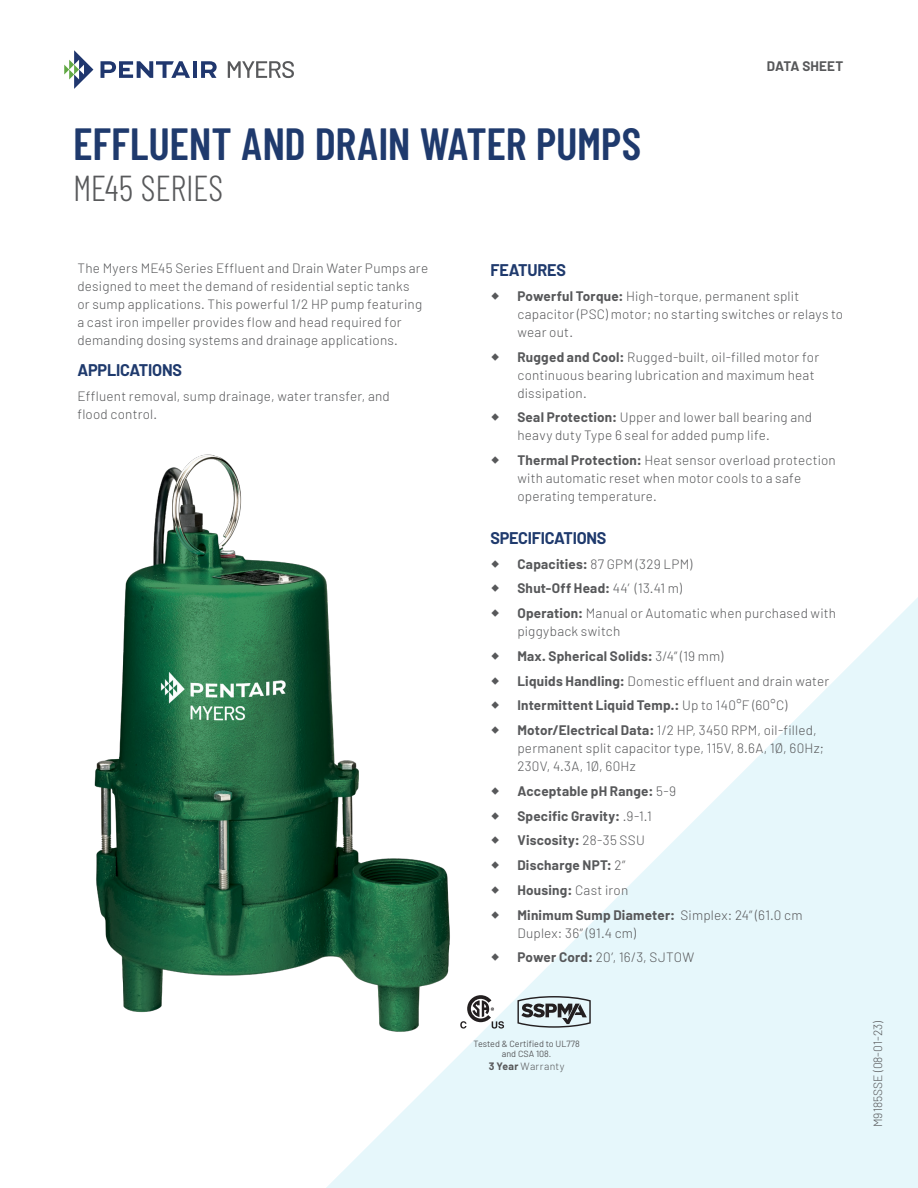
<style>
.page{position:relative;width:918px;height:1188px;background:#fff}
.page>*{position:absolute;margin:0;border:0;box-sizing:border-box;transform-origin:0 0}
.DS_Title{font:600 45px "Barlow Condensed";letter-spacing:-.005em;color:#1f3a6d}
.DS_Sub_Title_-_Model_Series{font:300 36px "Barlow Condensed";letter-spacing:-.005em;color:#58595b}
.Sub-Head_Blue{font:700 16.5px "Barlow";letter-spacing:-.015em;color:#1f3a6d}
.Body_Copy{font:300 13.5px/18px "Barlow";letter-spacing:.015em;color:#57585a}
.Body_Copy-2{font:700 13.5px "Barlow";letter-spacing:.015em;color:#57585a}
.Cover_Form_Number{font:300 12px "Barlow";color:#57585a}
.Body_Copy-3{font:300 10.5px "Barlow";letter-spacing:.03em;color:#57585a}
.t1{font:9px/10.5px "Barlow";color:#57585a;text-align:center}
.s1{font-weight:700}
.s2{font-weight:300}
</style>
<div class="page">
<svg style="left:326px;top:597px;width:592px;height:591px;fill:#e6f7fb"></svg>
<svg style="left:228px;top:61px;width:66px;height:17px"></svg>
<svg style="left:64px;top:50px;width:29px;height:39px"></svg>
<svg style="left:101px;top:61px;width:89px;height:17px"></svg>
<hr style="left:193px;top:61px;width:4px;height:17px;background:#20376e">
<svg style="left:201px;top:61px;width:16px;height:17px"></svg>
<img style="left:94px;top:454px;width:366px;height:579px">
<svg style="left:460px;top:995px;width:44px;height:34px"></svg>
<svg style="left:517px;top:996px;width:74px;height:32px;background:#9ea8ab"></svg>
<svg style="left:492px;top:609px;width:7px;height:8px"></svg>
<svg style="left:492px;top:652px;width:7px;height:8px"></svg>
<svg style="left:492px;top:677px;width:7px;height:7px"></svg>
<svg style="left:492px;top:702px;width:7px;height:7px"></svg>
<svg style="left:492px;top:726px;width:7px;height:8px"></svg>
<svg style="left:492px;top:787px;width:7px;height:8px"></svg>
<svg style="left:492px;top:812px;width:7px;height:7px"></svg>
<svg style="left:492px;top:837px;width:7px;height:7px"></svg>
<svg style="left:492px;top:861px;width:7px;height:8px"></svg>
<svg style="left:492px;top:886px;width:7px;height:8px"></svg>
<svg style="left:492px;top:911px;width:7px;height:7px"></svg>
<svg style="left:492px;top:954px;width:7px;height:7px"></svg>
<p class="DS_Title" style="left:73px;top:116px;width:570px">EFFLUENT AND DRAIN WATER PUMPS</p>
<p class="DS_Sub_Title_-_Model_Series" style="left:73px;top:165px;width:152px">ME45 SERIES</p>
<p class="Body_Copy-2" style="left:767px;top:57px;width:78px">DATA SHEET</p>
<p class="Body_Copy" style="left:77px;top:259px;width:352px">The Myers ME45 Series Effluent and Drain Water Pumps are designed to meet the demand of residential septic tanks<br>or sump applications. This powerful 1/2 HP pump featuring a cast iron impeller provides flow and head required for demanding dosing systems and drainage applications.</p>
<p class="Sub-Head_Blue" style="left:77px;top:360px;width:106px">APPLICATIONS</p>
<p class="Body_Copy" style="left:77px;top:387px;width:314px">Effluent removal, sump drainage, water transfer, and flood control.</p>
<p class="Sub-Head_Blue" style="left:490px;top:260px;width:77px">FEATURES</p>
<p class="Body_Copy" style="left:517px;top:287px;width:327px"><span class="s1">Powerful Torque:</span> High-torque, permanent split capacitor (PSC) motor; no starting switches or relays to wear out.</p>
<p class="Body_Copy" style="left:517px;top:347px;width:303px"><span class="s1">Rugged and Cool:</span> Rugged-built, oil-filled motor for continuous bearing lubrication and maximum heat dissipation.</p>
<p class="Body_Copy" style="left:517px;top:408px;width:296px"><span class="s1">Seal Protection:</span> Upper and lower ball bearing and heavy duty Type 6 seal for added pump life.</p>
<p class="Body_Copy" style="left:517px;top:451px;width:320px"><span class="s1">Thermal Protection:</span> Heat sensor overload protection with automatic reset when motor cools to a safe operating temperature.</p>
<p class="Sub-Head_Blue" style="left:490px;top:528px;width:118px">SPECIFICATIONS</p>
<p class="Body_Copy" style="left:517px;top:554px;width:177px"><span class="s1">Capacities:</span> 87 GPM (329 LPM)</p>
<p class="Body_Copy-2" style="left:517px;top:580px;width:166px">Shut-Off Head: <span class="s2">44’ (13.41 m)</span></p>
<p class="Body_Copy" style="left:517px;top:604px;width:320px"><span class="s1">Operation:</span> Manual or Automatic when purchased with piggyback switch</p>
<p class="Body_Copy-2" style="left:517px;top:648px;width:208px">Max. Spherical Solids: <span class="s2">3/4” (19 mm)</span></p>
<p class="Body_Copy" style="left:517px;top:671px;width:313px"><span class="s1">Liquids Handling:</span> Domestic effluent and drain water</p>
<p class="Body_Copy-2" style="left:517px;top:697px;width:271px">Intermittent Liquid Temp.: <span class="s2">Up to 140°F (60°C)</span></p>
<p class="Body_Copy" style="left:517px;top:721px;width:308px"><span class="s1">Motor/Electrical Data:</span> 1/2 HP, 3450 RPM, oil-filled, permanent split capacitor type, 115V, 8.6A, 1Ø, 60Hz;<br>230V, 4.3A, 1Ø, 60Hz</p>
<p class="Body_Copy-2" style="left:517px;top:783px;width:160px">Acceptable pH Range: <span class="s2">5-9</span></p>
<p class="Body_Copy-2" style="left:517px;top:807px;width:136px">Specific Gravity: <span class="s2">.9-1.1</span></p>
<p class="Body_Copy-2" style="left:517px;top:832px;width:129px">Viscosity: <span class="s2">28-35 SSU</span></p>
<p class="Body_Copy-2" style="left:517px;top:857px;width:110px">Discharge NPT: <span class="s2">2”</span></p>
<p class="Body_Copy-2" style="left:517px;top:882px;width:112px">Housing: <span class="s2">Cast iron</span></p>
<p class="Body_Copy" style="left:517px;top:905px;width:287px"><span class="s1">Minimum Sump Diameter:</span> Simplex: 24” (61.0 cm<br>Duplex: 36” (91.4 cm)</p>
<p class="Body_Copy" style="left:517px;top:948px;width:178px"><span class="s1">Power Cord:</span> 20’, 16/3, SJTOW</p>
<p class="t1" style="left:474px;top:1037px;width:108px">Tested &amp; Certified to UL778 and CSA 108.</p>
<p class="Body_Copy-3" style="left:489px;top:1060px;width:77px"><span class="s1">3 Year</span> Warranty</p>
<p class="Cover_Form_Number" style="left:870px;top:1127px;width:108px;rotate:-90deg">M9185SSE (08-01-23)</p>
</div>
